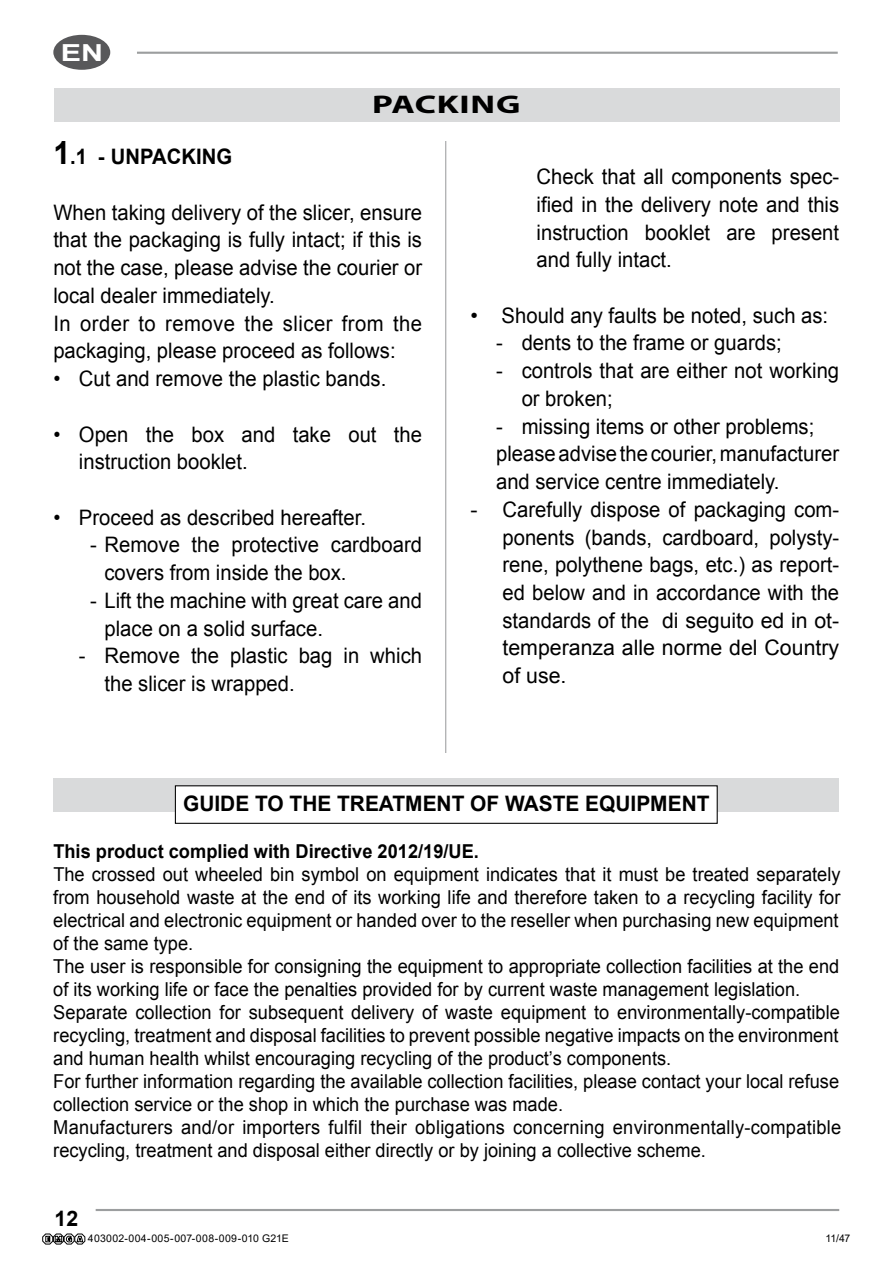
<style>
.page{position:relative;width:893px;height:1263px;background:#fff}
.page>*{position:absolute;margin:0;border:0;box-sizing:border-box;transform-origin:0 0}
.t1{font:700 25.65px "Myriad Pro";letter-spacing:.02em;color:#000;scale:1.4 1}
.t2{font:700 23.4px "Arial";color:#fff;scale:1.3 1}
.t3{font:21.3px/27.8px "Arial";color:#000;scale:.95 1}
.t4{font:21.3px/27.8px "Arial";color:#000;text-align:justify}
.t5{font:700 21.3px "Arial";color:#000}
.t6{font:700 21.3px "Arial";color:#000;scale:.95 1}
.t7{font:19.2px/23.1px "Arial";color:#000;scale:.95 1}
.t8{font:10.5px "Arial";letter-spacing:.025em;color:#000}
.s1{font-size:31.95px}
.s2{font-weight:700}
</style>
<div class="page">
<hr style="left:96px;top:1209px;width:743px;height:2px;background:#9c9e9f">
<hr style="left:137px;top:52px;width:701px;height:2px;background:#9c9e9f">
<hr style="left:445px;top:88px;width:1px;height:1106px;background:#9c9e9f">
<div style="left:53px;top:35px;width:57px;height:35px;background:#58585a;border-radius:50%"></div>
<div style="left:438px;top:78px;width:19px;height:63px;background:#fff"></div>
<div style="left:54px;top:88px;width:786px;height:34px;background:#d9dadb"></div>
<div style="left:429px;top:753px;width:34px;height:450px;background:#fff"></div>
<div style="left:53px;top:778px;width:786px;height:33px;background:#d9dadb"></div>
<div style="left:175px;top:786px;width:542px;height:37px;background:#fff"></div>
<div style="left:175px;top:785px;width:543px;height:39px;border:1px solid #000"></div>
<svg style="left:43px;top:1233px;width:42px;height:11px"></svg>
<p class="t2" style="left:61px;top:37px;width:34px">EN</p>
<h1 class="t1" style="left:372px;top:88px;width:107px">PACKING</h1>
<p class="t6" style="left:53px;top:143px;width:190px"><span class="s1">1</span>.1 - UNPACKING</p>
<p class="t3" style="left:53px;top:199px;width:390px">When taking delivery of the slicer, ensure that the packaging is fully intact; if this is not the case, please advise the courier or local dealer immediately.<br>In order to remove the slicer from the packaging, please proceed as follows:</p>
<p class="t3" style="left:53px;top:365px;width:352px">• Cut and remove the plastic bands.</p>
<p class="t3" style="left:79px;top:420px;width:363px;text-indent:-26px">• Open the box and take out the instruction booklet.</p>
<p class="t3" style="left:53px;top:504px;width:331px">• Proceed as described hereafter.</p>
<p class="t3" style="left:105px;top:531px;width:336px;text-indent:-14px">- Remove the protective cardboard covers from inside the box.</p>
<p class="t3" style="left:105px;top:587px;width:336px;text-indent:-14px">- Lift the machine with great care and place on a solid surface.</p>
<p class="t3" style="left:105px;top:642px;width:336px;text-indent:-26px">- Remove the plastic bag in which the slicer is wrapped.</p>
<p class="t3" style="left:537px;top:163px;width:320px;text-align:justify">Check that all components spec&shy;ified in the delivery note and this instruction booklet are present and fully intact.</p>
<p class="t4" style="left:470px;top:302px;width:359px">• Should any faults be noted, such as:</p>
<p class="t3" style="left:496px;top:329px;width:302px">- dents to the frame or guards;</p>
<p class="t3" style="left:522px;top:357px;width:336px;text-indent:-26px">- controls that are either not working or broken;</p>
<p class="t3" style="left:496px;top:412px;width:363px">- missing items or other problems; please advise the courier, manufacturer and service centre immediately.</p>
<p class="t4" style="left:502px;top:496px;width:338px;text-indent:-32px">- Carefully dispose of packaging com&shy;ponents (bands, cardboard, polysty&shy;rene, polythene bags, etc.) as report&shy;ed below and in accordance with the standards of the di seguito ed in ot&shy;temperanza alle norme del Country of use.</p>
<p class="t5" style="left:183px;top:789px;width:528px">GUIDE TO THE TREATMENT OF WASTE EQUIPMENT</p>
<p class="t7" style="left:53px;top:839px;width:831px"><span class="s2">This product complied with Directive 20</span><span class="s2">1</span><span class="s2">2/19/UE.<br></span>The crossed out wheeled bin symbol on equipment indicates that it must be treated separately from household waste at the end of its working life and therefore taken to a recycling facility for electrical and electronic equipment or handed over to the reseller when purchasing new equipment of the same type.<br>The user is responsible for consigning the equipment to appropriate collection facilities at the end of its working life or face the penalties provided for by current waste management legislation.<br>Separate collection for subsequent delivery of waste equipment to environmentally-compatible recycling, treatment and disposal facilities to prevent possible negative impacts on the environment and human health whilst encouraging recycling of the product’s components.<br>For further information regarding the available collection facilities, please contact your local refuse collection service or the shop in which the purchase was made.<br>Manufacturers and/or importers fulfil their obligations concerning environmentally-compatible recycling, treatment and disposal either directly or by joining a collective scheme.</p>
<p class="t5" style="left:55px;top:1204px;width:25px">12</p>
<p class="t8" style="left:88px;top:1231px;width:202px">403002-004-005-007-008-009-010 G21E</p>
<p class="t8" style="left:825px;top:1231px;width:27px">11/47</p>
</div>
